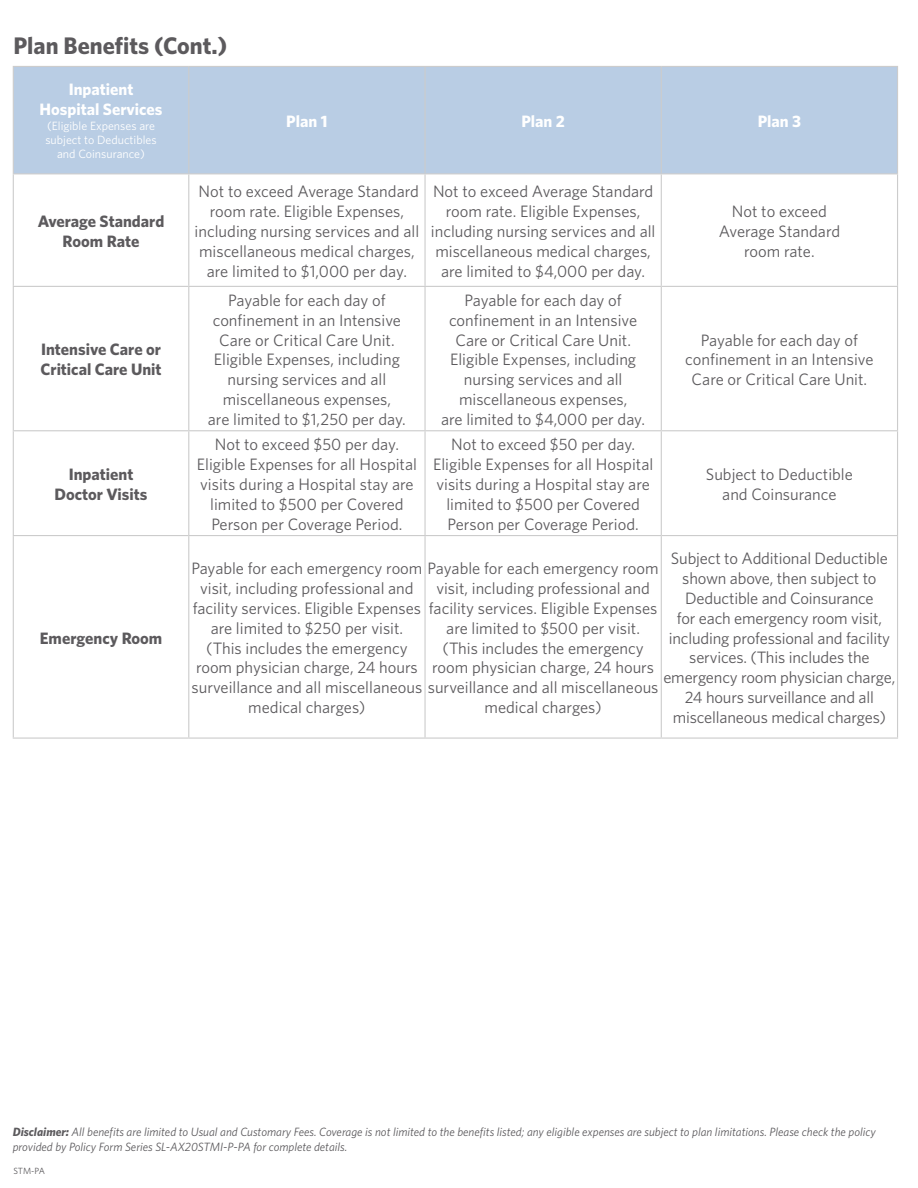
<style>
.page{position:relative;width:918px;height:1188px;background:#fff}
.page>*{position:absolute;margin:0;border:0;box-sizing:border-box;transform-origin:0 0}
.Paragraph_Style2{font:700 24px "Whitney HTF";color:#5c5a5d}
.t1{font:16.5px/19.8px "Whitney HTF";color:#5c5a5d;text-align:center}
.t2{font:700 16.5px/19.8px "Whitney HTF";color:#5c5a5d;text-align:center}
.t3{font:700 16.5px/19.8px "Whitney HTF";color:#fff;text-align:center}
.Disclaimer{font:italic 12px/14.4px "Whitney HTF";color:#5c5a5d}
.t4{font:12px "Whitney HTF";color:#fff}
.Paragraph_Style1{font:9px "Whitney HTF";color:#5c5a5d}
.s1{font-weight:700}
</style>
<div class="page">
<div style="left:14px;top:67px;width:883px;height:106px;background:#b9cde4"></div>
<hr style="left:13px;top:66px;width:176px;height:1px;background:#ccc">
<hr style="left:13px;top:67px;width:1px;height:106px;background:#ccc">
<hr style="left:189px;top:66px;width:236px;height:1px;background:#ccc">
<hr style="left:188px;top:67px;width:1px;height:106px;background:#ccc">
<hr style="left:425px;top:66px;width:236px;height:1px;background:#ccc">
<hr style="left:424px;top:67px;width:2px;height:106px;background:#ccc">
<hr style="left:661px;top:66px;width:237px;height:1px;background:#ccc">
<hr style="left:661px;top:67px;width:1px;height:106px;background:#ccc">
<hr style="left:897px;top:67px;width:1px;height:106px;background:#ccc">
<hr style="left:13px;top:173px;width:176px;height:1px;background:#ccc">
<hr style="left:13px;top:174px;width:1px;height:112px;background:#ccc">
<hr style="left:189px;top:173px;width:236px;height:1px;background:#ccc">
<hr style="left:188px;top:174px;width:1px;height:112px;background:#ccc">
<hr style="left:425px;top:173px;width:236px;height:1px;background:#ccc">
<hr style="left:424px;top:174px;width:2px;height:112px;background:#ccc">
<hr style="left:661px;top:173px;width:237px;height:1px;background:#ccc">
<hr style="left:661px;top:174px;width:1px;height:112px;background:#ccc">
<hr style="left:897px;top:174px;width:1px;height:112px;background:#ccc">
<hr style="left:13px;top:286px;width:176px;height:1px;background:#ccc">
<hr style="left:13px;top:287px;width:1px;height:143px;background:#ccc">
<hr style="left:189px;top:286px;width:236px;height:1px;background:#ccc">
<hr style="left:188px;top:287px;width:1px;height:143px;background:#ccc">
<hr style="left:425px;top:286px;width:236px;height:1px;background:#ccc">
<hr style="left:424px;top:287px;width:2px;height:143px;background:#ccc">
<hr style="left:661px;top:286px;width:237px;height:1px;background:#ccc">
<hr style="left:661px;top:287px;width:1px;height:143px;background:#ccc">
<hr style="left:897px;top:287px;width:1px;height:143px;background:#ccc">
<hr style="left:13px;top:430px;width:176px;height:1px;background:#ccc">
<hr style="left:13px;top:431px;width:1px;height:104px;background:#ccc">
<hr style="left:189px;top:430px;width:236px;height:1px;background:#ccc">
<hr style="left:188px;top:431px;width:1px;height:104px;background:#ccc">
<hr style="left:425px;top:430px;width:236px;height:1px;background:#ccc">
<hr style="left:424px;top:431px;width:2px;height:104px;background:#ccc">
<hr style="left:661px;top:430px;width:237px;height:1px;background:#ccc">
<hr style="left:661px;top:431px;width:1px;height:104px;background:#ccc">
<hr style="left:897px;top:431px;width:1px;height:104px;background:#ccc">
<hr style="left:13px;top:535px;width:176px;height:1px;background:#ccc">
<hr style="left:13px;top:536px;width:1px;height:202px;background:#ccc">
<hr style="left:189px;top:535px;width:236px;height:1px;background:#ccc">
<hr style="left:188px;top:536px;width:1px;height:202px;background:#ccc">
<hr style="left:425px;top:535px;width:236px;height:1px;background:#ccc">
<hr style="left:424px;top:536px;width:2px;height:202px;background:#ccc">
<hr style="left:661px;top:535px;width:237px;height:1px;background:#ccc">
<hr style="left:661px;top:536px;width:1px;height:202px;background:#ccc">
<hr style="left:897px;top:536px;width:1px;height:202px;background:#ccc">
<hr style="left:13px;top:738px;width:176px;height:1px;background:#ccc">
<hr style="left:189px;top:738px;width:236px;height:1px;background:#ccc">
<hr style="left:425px;top:738px;width:236px;height:1px;background:#ccc">
<hr style="left:661px;top:738px;width:237px;height:1px;background:#ccc">
<p class="Paragraph_Style2" style="left:14px;top:31px;width:215px">Plan Benefits (Cont.)</p>
<p class="t3" style="left:39px;top:79px;width:125px">Inpatient<br>Hospital Services</p>
<p class="t4" style="left:47px;top:118px;width:110px">(Eligible Expenses are</p>
<p class="t4" style="left:45px;top:133px;width:113px">subject to Deductibles</p>
<p class="t4" style="left:57px;top:147px;width:89px">and Coinsurance)</p>
<p class="t3" style="left:286px;top:111px;width:43px">Plan 1</p>
<p class="t3" style="left:521px;top:111px;width:45px">Plan 2</p>
<p class="t3" style="left:758px;top:111px;width:45px">Plan 3</p>
<p class="t2" style="left:38px;top:211px;width:128px">Average Standard<br>Room Rate</p>
<p class="t2" style="left:40px;top:339px;width:123px;text-align:left">Intensive Care or<br>Critical Care Unit</p>
<p class="t2" style="left:55px;top:464px;width:94px">Inpatient<br>Doctor Visits</p>
<p class="t2" style="left:40px;top:628px;width:124px">Emergency Room</p>
<p class="t1" style="left:195px;top:181px;width:226px">Not to exceed Average Standard room rate. Eligible Expenses, including nursing services and all miscellaneous medical charges, are limited to $1,000 per day.</p>
<p class="t1" style="left:431px;top:181px;width:226px">Not to exceed Average Standard room rate. Eligible Expenses, including nursing services and all miscellaneous medical charges, are limited to $4,000 per day.</p>
<p class="t1" style="left:208px;top:290px;width:200px">Payable for each day of confinement in an Intensive<br>Care or Critical Care Unit.<br>Eligible Expenses, including nursing services and all miscellaneous expenses,<br>are limited to $1,250 per day.</p>
<p class="t1" style="left:441px;top:290px;width:206px">Payable for each day of confinement in an Intensive<br>Care or Critical Care Unit.<br>Eligible Expenses, including nursing services and all miscellaneous expenses,<br>are limited to $4,000 per day.</p>
<p class="t1" style="left:197px;top:434px;width:222px">Not to exceed $50 per day.<br>Eligible Expenses for all Hospital visits during a Hospital stay are limited to $500 per Covered<br>Person per Coverage Period.</p>
<p class="t1" style="left:433px;top:434px;width:222px">Not to exceed $50 per day.<br>Eligible Expenses for all Hospital visits during a Hospital stay are limited to $500 per Covered<br>Person per Coverage Period.</p>
<p class="t1" style="left:719px;top:201px;width:123px">Not to exceed<br>Average Standard room rate.</p>
<p class="t1" style="left:701px;top:330px;width:159px">Payable for each day of</p>
<p class="t1" style="left:685px;top:349px;width:190px">confinement in an Intensive</p>
<p class="t1" style="left:692px;top:369px;width:177px">Care or Critical Care Unit.</p>
<p class="t1" style="left:706px;top:464px;width:149px">Subject to Deductible and Coinsurance</p>
<p class="t1" style="left:663px;top:548px;width:234px">Subject to Additional Deductible shown above, then subject to<br>Deductible and Coinsurance<br>for each emergency room visit, including professional and facility services. (This includes the emergency room physician charge,<br>24 hours surveillance and all miscellaneous medical charges)</p>
<p class="t1" style="left:191px;top:558px;width:469px">Payable for each emergency room Payable for each emergency room</p>
<p class="t1" style="left:200px;top:578px;width:215px">visit, including professional and</p>
<p class="t1" style="left:193px;top:598px;width:230px">facility services. Eligible Expenses</p>
<p class="t1" style="left:211px;top:618px;width:194px">are limited to $250 per visit.</p>
<p class="t1" style="left:206px;top:638px;width:203px">(This includes the emergency</p>
<p class="t1" style="left:196px;top:657px;width:223px">room physician charge, 24 hours</p>
<p class="t1" style="left:192px;top:677px;width:468px">surveillance and all miscellaneous surveillance and all miscellaneous</p>
<p class="t1" style="left:248px;top:697px;width:119px">medical charges)</p>
<p class="t1" style="left:429px;top:578px;width:230px">visit, including professional and facility services. Eligible Expenses are limited to $500 per visit. (This includes the emergency room physician charge, 24 hours</p>
<p class="t1" style="left:485px;top:697px;width:119px">medical charges)</p>
<p class="Disclaimer" style="left:13px;top:1125px;width:865px"><span class="s1">Disclaimer:</span> All benefits are limited to Usual and Customary Fees. Coverage is not limited to the benefits listed; any eligible expenses are subject to plan limitations. Please check the policy provided by Policy Form Series SL-AX20STMI-P-PA for complete details.</p>
<p class="Paragraph_Style1" style="left:14px;top:1165px;width:33px">STM-PA</p>
</div>
